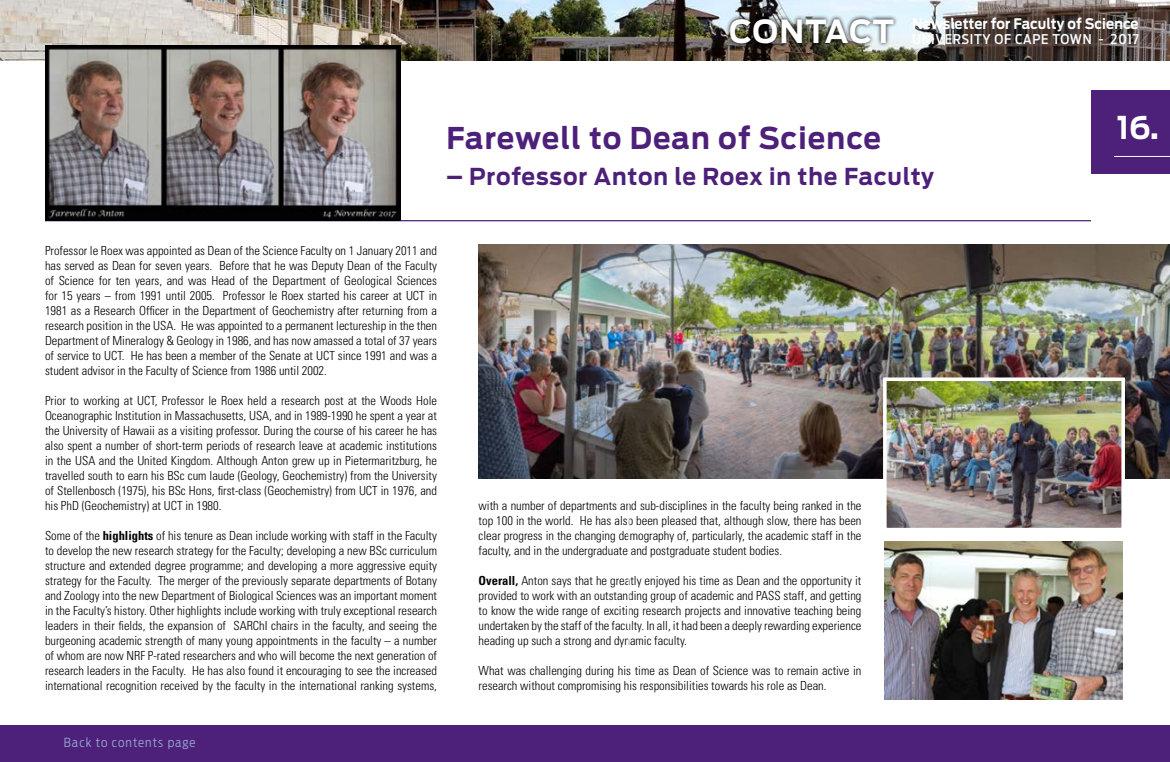
<style>
.page{position:relative;width:1170px;height:762px;background:#fff}
.page>*{position:absolute;margin:0;border:0;box-sizing:border-box;transform-origin:0 0}
.t1{font:700 31.25px "Antenna";color:#fff;scale:.95 1}
.t2{font:700 29.75px "Antenna";letter-spacing:.04em;color:#4d207a;scale:.95 1}
.t3{font:700 23.12px "Antenna";letter-spacing:.04em;color:#4d207a;scale:.95 1}
.t4{font:700 14.5px "Antenna";color:#fff;scale:.9 1}
.t5{font:500 13.38px "Antenna Cond";letter-spacing:.05em;color:#fff;scale:1.04 1}
.t6{font:300 condensed 12.5px/15px "Univers";color:#000;text-align:justify}
.t7{font:300 12.5px "Antenna Cond";letter-spacing:.08em;color:#96a7ce}
.s1{font-size:31.75px}
.s2{font-weight:700}
</style>
<div class="page">
<div style="left:1090px;top:90px;width:79px;height:84px;background:#4d207a"></div>
<hr style="left:1113px;top:156px;width:56px;height:1px;background:#fff">
<div style="left:0;top:725px;width:1169px;height:37px;background:#4d207a"></div>
<img style="left:0;top:0;width:1169px;height:60px">
<hr style="left:45px;top:220px;width:1045px;height:1px;background:#4d207a">
<img style="left:45px;top:45px;width:355px;height:175px">
<img style="left:478px;top:245px;width:691px;height:233px">
<img style="left:884px;top:541px;width:238px;height:159px">
<img style="left:888px;top:382px;width:231px;height:144px">
<div style="left:883px;top:377px;width:241px;height:154px;border:4px solid #fff"></div>
<img style="left:725px;top:14px;width:173px;height:34px">
<p class="t4" style="left:729px;top:15px;width:456px"><span class="s1">CONTACT</span> Newsletter for Faculty of Science</p>
<p class="t5" style="left:912px;top:32px;width:219px">UNIVERSITY OF CAPE TOWN - 2017</p>
<h2 class="t2" style="left:446px;top:121px;width:459px">Farewell to Dean of Science</h2>
<h3 class="t3" style="left:446px;top:162px;width:515px">– Professor Anton le Roex in the Faculty</h3>
<p class="t6" style="left:45px;top:243px;width:393px">Professor le Roex was appointed as Dean of the Science Faculty on 1 January 2011 and has served as Dean for seven years. Before that he was Deputy Dean of the Faculty of Science for ten years, and was Head of the Department of Geological Sciences for 15 years – from 1991 until 2005. Professor le Roex started his career at UCT in 1981 as a Research Officer in the Department of Geochemistry after returning from a research position in the USA. He was appointed to a permanent lectureship in the then Department of Mineralogy &amp; Geology in 1986, and has now amassed a total of 37 years of service to UCT. He has been a member of the Senate at UCT since 1991 and was a student advisor in the Faculty of Science from 1986 until 2002.</p>
<p class="t6" style="left:45px;top:393px;width:393px">Prior to working at UCT, Professor le Roex held a research post at the Woods Hole Oceanographic Institution in Massachusetts, USA, and in 1989-1990 he spent a year at the University of Hawaii as a visiting professor. During the course of his career he has also spent a number of short-term periods of research leave at academic institutions in the USA and the United Kingdom. Although Anton grew up in Pietermaritzburg, he travelled south to earn his BSc cum laude (Geology, Geochemistry) from the University of Stellenbosch (1975), his BSc Hons, first-class (Geochemistry) from UCT in 1976, and his PhD (Geochemistry) at UCT in 1980.</p>
<p class="t6" style="left:45px;top:528px;width:393px">Some of the <span class="s2">highlights</span> of his tenure as Dean include working with staff in the Faculty to develop the new research strategy for the Faculty; developing a new BSc curriculum structure and extended degree programme; and developing a more aggressive equity strategy for the Faculty. The merger of the previously separate departments of Botany and Zoology into the new Department of Biological Sciences was an important moment in the Faculty’s history. Other highlights include working with truly exceptional research leaders in their fields, the expansion of SARChI chairs in the faculty, and seeing the burgeoning academic strength of many young appointments in the faculty – a number of whom are now NRF P-rated researchers and who will become the next generation of research leaders in the Faculty. He has also found it encouraging to see the increased international recognition received by the faculty in the international ranking systems,</p>
<p class="t7" style="left:64px;top:735px;width:133px">Back to contents page</p>
<p class="t6" style="left:478px;top:498px;width:384px">with a number of departments and sub-disciplines in the faculty being ranked in the top 100 in the world. He has also been pleased that, although slow, there has been clear progress in the changing demography of, particularly, the academic staff in the faculty, and in the undergraduate and postgraduate student bodies.</p>
<p class="t6" style="left:478px;top:573px;width:384px"><span class="s2">Overall,</span> Anton says that he greatly enjoyed his time as Dean and the opportunity it provided to work with an outstanding group of academic and PASS staff, and getting to know the wide range of exciting research projects and innovative teaching being undertaken by the staff of the faculty. In all, it had been a deeply rewarding experience heading up such a strong and dynamic faculty.</p>
<p class="t6" style="left:478px;top:663px;width:384px">What was challenging during his time as Dean of Science was to remain active in research without compromising his responsibilities towards his role as Dean.</p>
<h1 class="t1" style="left:1116px;top:109px;width:46px">16.</h1>
</div>
